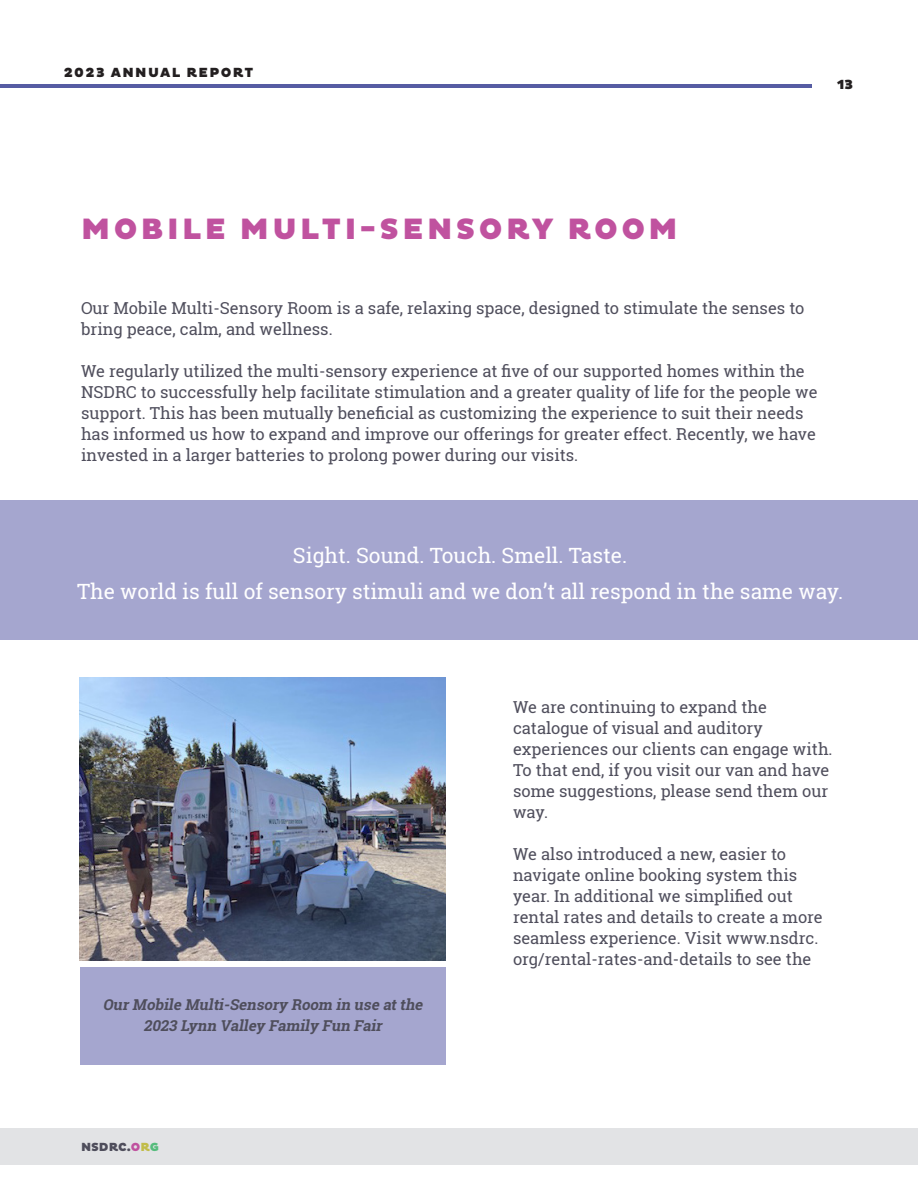
<style>
.page{position:relative;width:918px;height:1188px;background:#fff}
.page>*{position:absolute;margin:0;border:0;box-sizing:border-box;transform-origin:0 0}
.Heading_1{font:900 30px "Pluto";letter-spacing:.115em;color:#c0529f}
.t1{font:21px/36px "Roboto Slab";color:#fff;text-align:center}
.t2{font:16.5px/21px "Roboto Slab";color:#4f4e5c}
.t3{font:italic 700 15px/21px "Roboto Slab";color:#4f4e5c;text-align:center}
.t4{font:900 13.5px "Pluto";letter-spacing:.1em;color:#231f20}
.t5{font:900 12px "Pluto";color:#4f4e5c}
.s1{color:#c0529f}
.s2{color:#c1bc48}
.s3{color:#55bc7c}
</style>
<div class="page">
<div style="left:0;top:1128px;width:918px;height:37px;background:#e2e3e5"></div>
<hr style="left:0;top:84px;width:811px;height:3px;background:#565ca3">
<div style="left:80px;top:968px;width:366px;height:97px;background:#a5a6cf"></div>
<img style="left:80px;top:677px;width:366px;height:283px">
<div style="left:0;top:501px;width:918px;height:139px;background:#a5a6cf"></div>
<p class="t4" style="left:64px;top:65px;width:191px">2023 ANNUAL REPORT</p>
<p class="t4" style="left:837px;top:77px;width:18px">13</p>
<p class="Heading_1" style="left:81px;top:211px;width:598px">MOBILE MULTI-SENSORY ROOM</p>
<p class="t2" style="left:81px;top:297px;width:725px">Our Mobile Multi-Sensory Room is a safe, relaxing space, designed to stimulate the senses to bring peace, calm, and wellness.</p>
<p class="t2" style="left:81px;top:360px;width:738px">We regularly utilized the multi-sensory experience at five of our supported homes within the NSDRC to successfully help facilitate stimulation and a greater quality of life for the people we support. This has been mutually beneficial as customizing the experience to suit their needs has informed us how to expand and improve our offerings for greater effect. Recently, we have invested in a larger batteries to prolong power during our visits.</p>
<p class="t1" style="left:77px;top:537px;width:768px">Sight. Sound. Touch. Smell. Taste.<br>The world is full of sensory stimuli and we don’t all respond in the same way.</p>
<p class="t3" style="left:103px;top:993px;width:325px">OurMobile Multi-Sensory Room in use atthe<br>2023 Lynn Valley Family Fun Fair</p>
<p class="t5" style="left:81px;top:1140px;width:79px">NSDRC.<span class="s1">O</span><span class="s2">R</span><span class="s3">G</span></p>
<p class="t2" style="left:513px;top:696px;width:321px">We are continuing to expand the catalogue of visual and auditory experiences our clients can engage with.<br>To that end, if you visit our van and have some suggestions, please send them our way.</p>
<p class="t2" style="left:513px;top:843px;width:311px">We also introduced a new, easier to navigate online booking system this year. In additional we simplified out rental rates and details to create a more seamless experience. Visit www.nsdrc. org/rental-rates-and-details to see the</p>
</div>
